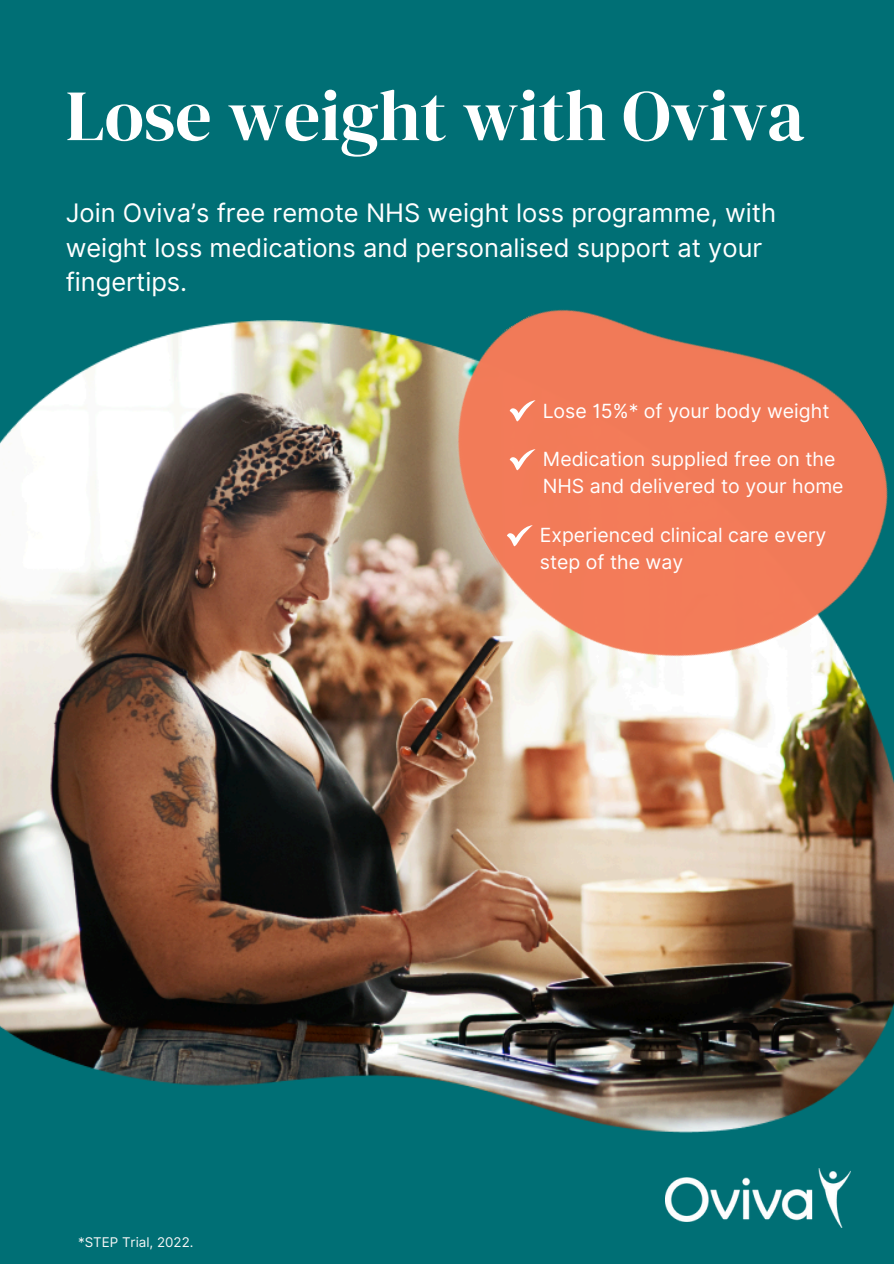
<style>
.page{position:relative;width:894px;height:1264px;background:#fff}
.page>*{position:absolute;margin:0;border:0;box-sizing:border-box;transform-origin:0 0}
.t1{font:72px "DM Serif Display";color:#fff}
.t2{font:25.5px/34.8px "Inter";color:#fff}
.t3{font:19.5px/27px "Inter";color:#fff}
.t4{font:13.35px "Inter";color:#f7f7f7}
</style>
<div class="page">
<div style="left:0;top:0;width:893px;height:1263px;background:#006f75"></div>
<img style="left:0;top:320px;width:893px;height:812px">
<img style="left:397px;top:309px;width:496px;height:432px">
<img style="left:665px;top:1168px;width:185px;height:59px">
<svg style="left:509px;top:400px;width:26px;height:21px"></svg>
<svg style="left:509px;top:449px;width:26px;height:21px"></svg>
<svg style="left:506px;top:525px;width:26px;height:21px"></svg>
<p class="t1" style="left:66px;top:65px;width:740px">Lose weight with Oviva</p>
<p class="t2" style="left:66px;top:195px;width:711px">Join Oviva’s free remote NHS weight loss programme, with weight loss medications and personalised support at your fingertips.</p>
<h2 class="t4" style="left:78px;top:1233px;width:117px">*STEP Trial, 2022.</h2>
<h3 class="t3" style="left:542px;top:397px;width:288px">Lose 15%* of your body weight</h3>
<h3 class="t3" style="left:542px;top:446px;width:302px">Medication supplied free on the<br>NHS and delivered to your home</h3>
<h3 class="t3" style="left:539px;top:521px;width:288px">Experienced clinical care every step of the way</h3>
</div>
